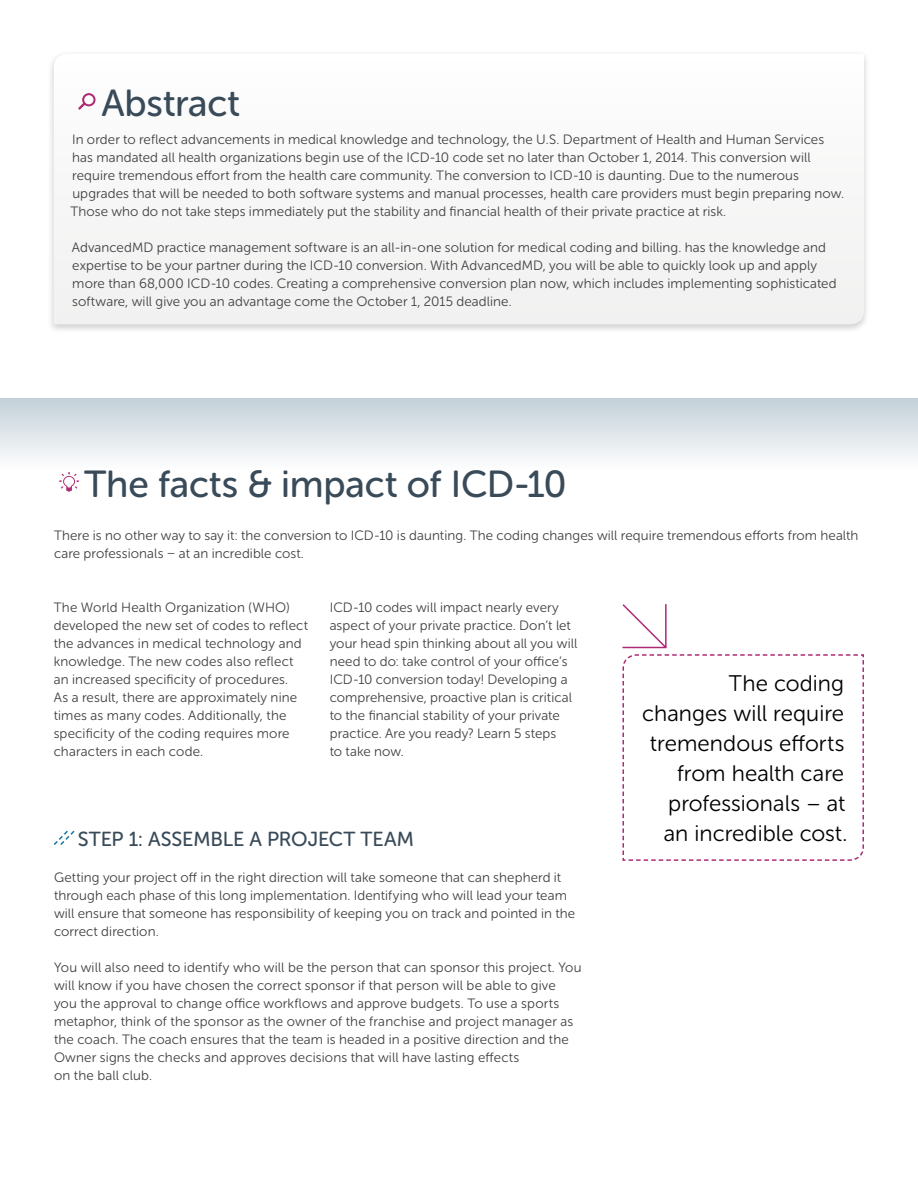
<style>
.page{position:relative;width:918px;height:1188px;background:#fff}
.page>*{position:absolute;margin:0;border:0;box-sizing:border-box;transform-origin:0 0}
.t1{font:37.5px "Museo Sans Rounded 500";letter-spacing:-.005em;color:#394a58}
.t2{font:22.5px/30px "Museo Sans Rounded 300";letter-spacing:.005em;color:#000;text-align:right}
.t3{font:20.25px "Museo Sans Rounded 500";letter-spacing:-.005em;color:#394a58}
.t4{font:13.5px/18px "Museo Sans Rounded 300";letter-spacing:.01em;color:#414042}
</style>
<div class="page">
<div style="left:47px;top:50px;width:824px;height:284px;background:#000;opacity:.2"></div>
<svg style="left:54px;top:54px;width:810px;height:270px"></svg>
<svg style="left:78px;top:93px;width:18px;height:17px"></svg>
<svg style="left:59px;top:472px;width:20px;height:20px"></svg>
<svg style="left:53px;top:830px;width:22px;height:15px"></svg>
<svg style="left:622px;top:604px;width:242px;height:257px"></svg>
<h1 class="t1" style="left:101px;top:83px;width:140px">Abstract</h1>
<p class="t4" style="left:70px;top:131px;width:775px">In order to reflect advancements in medical knowledge and technology, the U.S. Department of Health and Human Services has mandated all health organizations begin use of the ICD-10 code set no later than October 1, 2014. This conversion will require tremendous effort from the health care community. The conversion to ICD-10 is daunting. Due to the numerous upgrades that will be needed to both software systems and manual processes, health care providers must begin preparing now.<br>Those who do not take steps immediately put the stability and financial health of their private practice at risk.</p>
<p class="t4" style="left:72px;top:239px;width:766px">AdvancedMD practice management software is an all-in-one solution for medical coding and billing. has the knowledge and expertise to be your partner during the ICD-10 conversion. With AdvancedMD, you will be able to quickly look up and apply more than 68,000 ICD-10 codes. Creating a comprehensive conversion plan now, which includes implementing sophisticated software, will give you an advantage come the October 1, 2015 deadline.</p>
<h1 class="t1" style="left:84px;top:463px;width:484px">The facts &amp; impact of ICD-10</h1>
<p class="t4" style="left:54px;top:526px;width:806px">There is no other way to say it: the conversion to ICD-10 is daunting. The coding changes will require tremendous efforts from health care professionals – at an incredible cost.</p>
<p class="t4" style="left:54px;top:598px;width:256px">The World Health Organization (WHO) developed the new set of codes to reflect the advances in medical technology and knowledge. The new codes also reflect an increased specificity of procedures.<br>As a result, there are approximately nine times as many codes. Additionally, the specificity of the coding requires more characters in each code.</p>
<p class="t4" style="left:330px;top:598px;width:249px">ICD-10 codes will impact nearly every aspect of your private practice. Don’t let your head spin thinking about all you will need to do: take control of your office’s ICD-10 conversion today! Developing a comprehensive, proactive plan is critical to the financial stability of your private practice. Are you ready? Learn 5 steps<br>to take now.</p>
<h3 class="t3" style="left:78px;top:828px;width:338px">STEP 1: ASSEMBLE A PROJECT TEAM</h3>
<p class="t4" style="left:54px;top:868px;width:523px">Getting your project off in the right direction will take someone that can shepherd it through each phase of this long implementation. Identifying who will lead your team will ensure that someone has responsibility of keeping you on track and pointed in the correct direction.</p>
<p class="t4" style="left:54px;top:958px;width:529px">You will also need to identify who will be the person that can sponsor this project. You will know if you have chosen the correct sponsor if that person will be able to give you the approval to change office workflows and approve budgets. To use a sports metaphor, think of the sponsor as the owner of the franchise and project manager as the coach. The coach ensures that the team is headed in a positive direction and the Owner signs the checks and approves decisions that will have lasting effects<br>on the ball club.</p>
<h2 class="t2" style="left:642px;top:668px;width:207px">The coding changes will require tremendous efforts from health care professionals – at an incredible cost.</h2>
</div>
